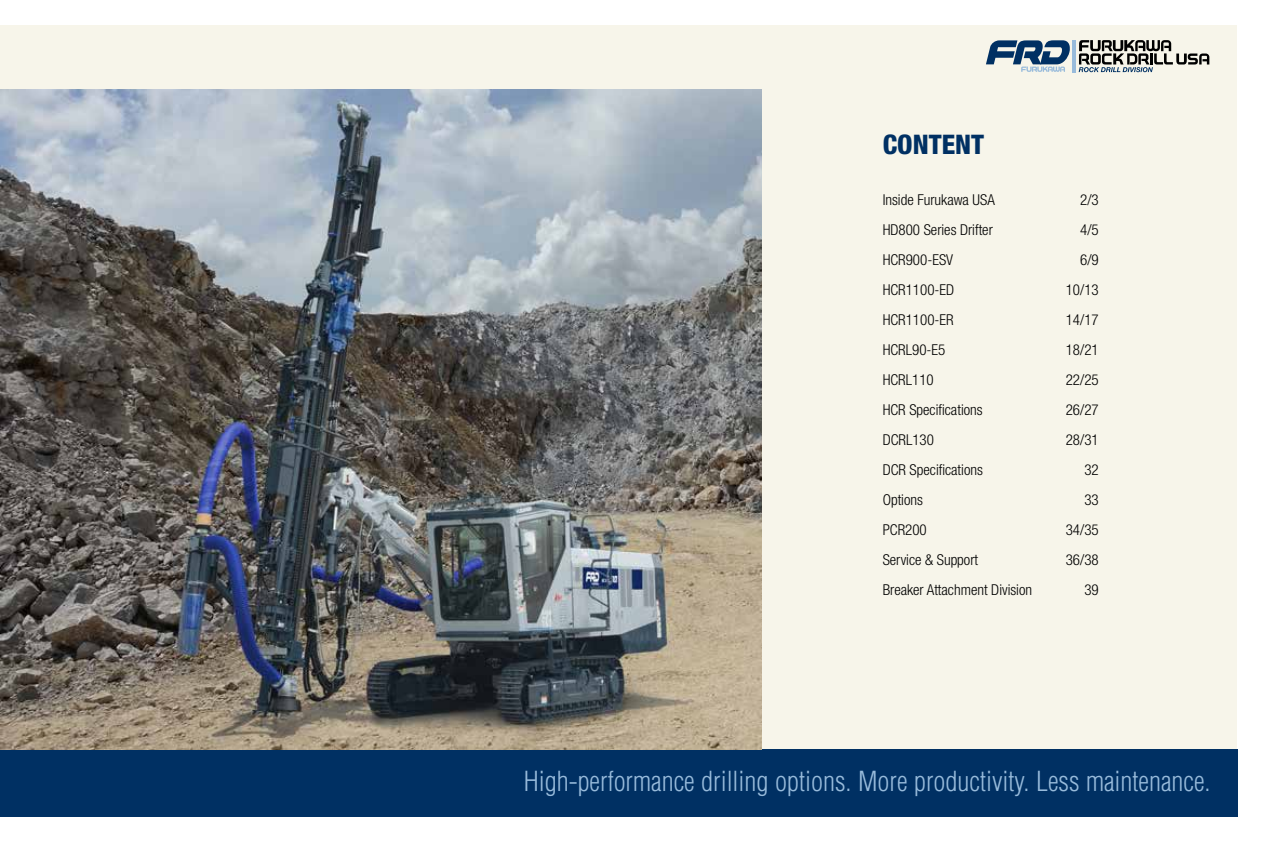
<style>
.page{position:relative;width:1263px;height:842px;background:#fff}
.page>*{position:absolute;margin:0;border:0;box-sizing:border-box;transform-origin:0 0}
.t1{font:300 condensed 27px "Helvetica LT Std";color:#98bbdb}
.t2{font:800 condensed 27px "Helvetica Neue LT Std";color:#003063}
.t3{font:300 condensed 15px "Helvetica Neue LT Std";color:#000}
</style>
<div class="page">
<div style="left:0;top:26px;width:1237px;height:790px;background:#f7f5ea"></div>
<div style="left:0;top:749px;width:1237px;height:67px;background:#003063"></div>
<img style="left:0;top:89px;width:761px;height:660px">
<svg style="left:1079px;top:40px;width:130px;height:32px"></svg>
<svg style="left:986px;top:40px;width:84px;height:32px"></svg>
<hr style="left:1072px;top:40px;width:3px;height:32px;background:#98bbdb">
<h1 class="t2" style="left:883px;top:128px;width:103px">CONTENT</h1>
<p class="t3" style="left:883px;top:191px;width:114px">Inside Furukawa USA</p>
<p class="t3" style="left:1080px;top:191px;width:20px">2/3</p>
<p class="t3" style="left:883px;top:221px;width:112px">HD800 Series Drifter</p>
<p class="t3" style="left:1080px;top:221px;width:20px">4/5</p>
<p class="t3" style="left:883px;top:251px;width:72px">HCR900-ESV</p>
<p class="t3" style="left:1080px;top:251px;width:20px">6/9</p>
<p class="t3" style="left:883px;top:281px;width:73px">HCR1100-ED</p>
<p class="t3" style="left:1066px;top:281px;width:34px">10/13</p>
<p class="t3" style="left:883px;top:311px;width:73px">HCR1100-ER</p>
<p class="t3" style="left:1066px;top:311px;width:34px">14/17</p>
<p class="t3" style="left:883px;top:341px;width:64px">HCRL90-E5</p>
<p class="t3" style="left:1066px;top:341px;width:34px">18/21</p>
<p class="t3" style="left:883px;top:371px;width:53px">HCRL110</p>
<p class="t3" style="left:1066px;top:371px;width:34px">22/25</p>
<p class="t3" style="left:883px;top:401px;width:101px">HCR Specifications</p>
<p class="t3" style="left:1066px;top:401px;width:34px">26/27</p>
<p class="t3" style="left:883px;top:431px;width:53px">DCRL130</p>
<p class="t3" style="left:1066px;top:431px;width:34px">28/31</p>
<p class="t3" style="left:883px;top:461px;width:102px">DCR Specifications</p>
<p class="t3" style="left:1084px;top:461px;width:16px">32</p>
<p class="t3" style="left:883px;top:491px;width:42px">Options</p>
<p class="t3" style="left:1084px;top:491px;width:16px">33</p>
<p class="t3" style="left:883px;top:521px;width:46px">PCR200</p>
<p class="t3" style="left:1066px;top:521px;width:34px">34/35</p>
<p class="t3" style="left:883px;top:551px;width:97px">Service &amp; Support</p>
<p class="t3" style="left:1066px;top:551px;width:34px">36/38</p>
<p class="t3" style="left:883px;top:581px;width:151px">Breaker Attachment Division</p>
<p class="t3" style="left:1084px;top:581px;width:16px">39</p>
<h1 class="t1" style="left:524px;top:764px;width:688px">High-performance drilling options. More productivity. Less maintenance.</h1>
</div>
